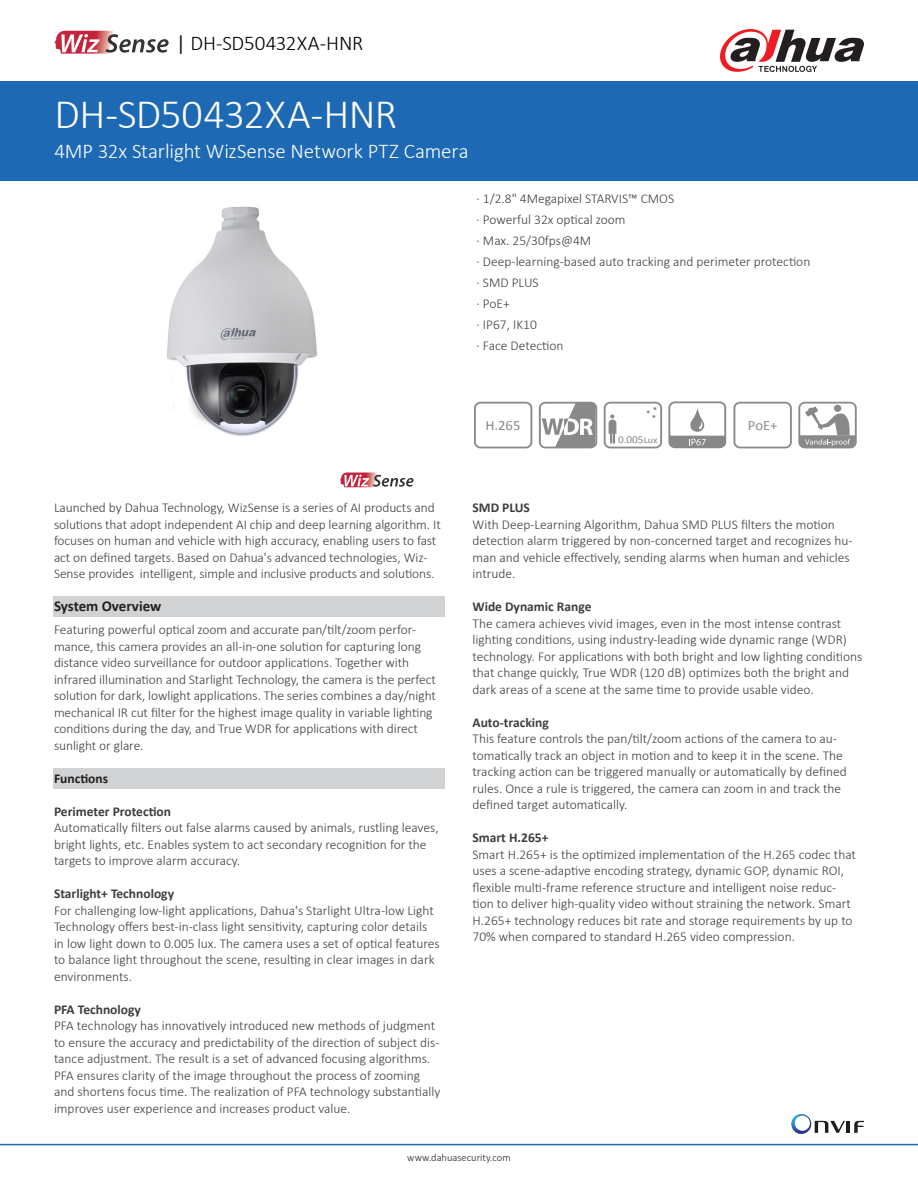
<style>
.page{position:relative;width:918px;height:1188px;background:#fff}
.page>*{position:absolute;margin:0;border:0;box-sizing:border-box;transform-origin:0 0}
.t1{font:300 42px "Calibri";letter-spacing:-.02em;color:#fff}
.t2{font:300 21px "Calibri";letter-spacing:-.005em;color:#fff}
.t3{font:300 21px "Calibri";letter-spacing:-.015em;color:#000}
.t4{font:700 15px "Calibri";color:#231f20}
.t5{font:14.1px "Calibri";color:#898989;scale:1.04 1}
.t6{font:300 13.5px/16.5px "Calibri";color:#3e3e3f}
.t7{font:700 13.5px "Calibri";color:#3e3e3f}
.t8{font:700 13.5px "Calibri";color:#231f20}
.t9{font:10.65px "Calibri";color:#898989;scale:1.06 1}
.t10{font:300 10.5px "Calibri";color:#231f20}
.s1{font-weight:400;color:#1b1513}
.s2{font-size:9.45px}
</style>
<div class="page">
<img style="left:167px;top:206px;width:150px;height:230px">
<div style="left:53px;top:596px;width:392px;height:21px;background:#d1d2d4"></div>
<div style="left:0;top:81px;width:918px;height:100px;background:#1e69b4"></div>
<hr style="left:0;top:1144px;width:918px;height:1px;background:#1e69b4">
<svg style="left:720px;top:29px;width:144px;height:43px"></svg>
<div style="left:53px;top:768px;width:392px;height:21px;background:#d1d2d4"></div>
<svg style="left:791px;top:1114px;width:73px;height:20px"></svg>
<svg style="left:55px;top:31px;width:114px;height:23px"></svg>
<svg style="left:340px;top:472px;width:74px;height:15px"></svg>
<svg style="left:539px;top:402px;width:58px;height:46px"></svg>
<svg style="left:798px;top:402px;width:59px;height:46px"></svg>
<svg style="left:474px;top:402px;width:58px;height:46px"></svg>
<svg style="left:734px;top:402px;width:58px;height:46px"></svg>
<svg style="left:604px;top:402px;width:58px;height:46px"></svg>
<svg style="left:668px;top:401px;width:58px;height:47px"></svg>
<p class="t3" style="left:176px;top:30px;width:189px"><span class="s1">|</span> DH-SD50432XA-HNR</p>
<p class="t1" style="left:55px;top:88px;width:344px">DH-SD50432XA-HNR</p>
<p class="t2" style="left:55px;top:138px;width:416px">4MP 32x Starlight WizSense Network PTZ Camera</p>
<p class="t6" style="left:477px;top:191px;width:199px">· 1/2.8" 4Megapixel STARVIS™ CMOS</p>
<p class="t6" style="left:477px;top:212px;width:151px">· Powerful 32x optical zoom</p>
<p class="t6" style="left:477px;top:233px;width:116px">· Max. 25/30fps@4M</p>
<p class="t6" style="left:477px;top:254px;width:335px">· Deep-learning-based auto tracking and perimeter protection</p>
<p class="t6" style="left:477px;top:275px;width:64px">· SMD PLUS</p>
<p class="t6" style="left:477px;top:296px;width:35px">· PoE+</p>
<p class="t6" style="left:477px;top:317px;width:62px">· IP67, IK10</p>
<p class="t6" style="left:477px;top:338px;width:88px">· Face Detection</p>
<p class="t5" style="left:485px;top:416px;width:35px">H.265</p>
<p class="t5" style="left:748px;top:416px;width:30px">PoE+</p>
<p class="t9" style="left:618px;top:433px;width:39px">0.005<span class="s2">Lux</span></p>
<p class="t6" style="left:54px;top:499px;width:388px">Launched by Dahua Technology, WizSense is a series of AI products and solutions that adopt independent AI chip and deep learning algorithm. It focuses on human and vehicle with high accuracy, enabling users to fast act on defined targets. Based on Dahua's advanced technologies, Wiz-Sense provides intelligent, simple and inclusive products and solutions.</p>
<p class="t4" style="left:54px;top:596px;width:109px">System Overview</p>
<p class="t6" style="left:54px;top:621px;width:383px">Featuring powerful optical zoom and accurate pan/tilt/zoom perfor&shy;mance, this camera provides an all-in-one solution for capturing long distance video surveillance for outdoor applications. Together with infrared illumination and Starlight Technology, the camera is the perfect solution for dark, lowlight applications. The series combines a day/night mechanical IR cut filter for the highest image quality in variable lighting conditions during the day, and True WDR for applications with direct sunlight or glare.</p>
<p class="t8" style="left:54px;top:770px;width:56px">Functions</p>
<p class="t7" style="left:54px;top:803px;width:119px">Perimeter Protection</p>
<p class="t6" style="left:54px;top:819px;width:386px">Automatically filters out false alarms caused by animals, rustling leaves, bright lights, etc. Enables system to act secondary recognition for the targets to improve alarm accuracy.</p>
<p class="t7" style="left:54px;top:885px;width:122px">Starlight+ Technology</p>
<p class="t6" style="left:54px;top:902px;width:387px">For challenging low-light applications, Dahua's Starlight Ultra-low Light Technology offers best-in-class light sensitivity, capturing color details in low light down to 0.005 lux. The camera uses a set of optical features to balance light throughout the scene, resulting in clear images in dark environments.</p>
<p class="t7" style="left:54px;top:1001px;width:88px">PFA Technology</p>
<p class="t6" style="left:54px;top:1017px;width:388px">PFA technology has innovatively introduced new methods of judgment to ensure the accuracy and predictability of the direction of subject dis&shy;tance adjustment. The result is a set of advanced focusing algorithms.<br>PFA ensures clarity of the image throughout the process of zooming and shortens focus time. The realization of PFA technology substantially improves user experience and increases product value.</p>
<p class="t7" style="left:472px;top:499px;width:59px">SMD PLUS</p>
<p class="t6" style="left:472px;top:516px;width:382px">With Deep-Learning Algorithm, Dahua SMD PLUS filters the motion detection alarm triggered by non-concerned target and recognizes hu&shy;man and vehicle effectively, sending alarms when human and vehicles intrude.</p>
<p class="t7" style="left:472px;top:598px;width:121px">Wide Dynamic Range</p>
<p class="t6" style="left:472px;top:615px;width:391px">The camera achieves vivid images, even in the most intense contrast lighting conditions, using industry-leading wide dynamic range (WDR) technology. For applications with both bright and low lighting conditions that change quickly, True WDR (120 dB) optimizes both the bright and dark areas of a scene at the same time to provide usable video.</p>
<p class="t7" style="left:472px;top:713px;width:78px">Auto-tracking</p>
<p class="t6" style="left:472px;top:730px;width:376px">This feature controls the pan/tilt/zoom actions of the camera to au&shy;tomatically track an object in motion and to keep it in the scene. The tracking action can be triggered manually or automatically by defined rules. Once a rule is triggered, the camera can zoom in and track the defined target automatically.</p>
<p class="t7" style="left:472px;top:829px;width:77px">Smart H.265+</p>
<p class="t6" style="left:472px;top:846px;width:385px">Smart H.265+ is the optimized implementation of the H.265 codec that uses a scene-adaptive encoding strategy, dynamic GOP, dynamic ROI, flexible multi-frame reference structure and intelligent noise reduc&shy;tion to deliver high-quality video without straining the network. Smart H.265+ technology reduces bit rate and storage requirements by up to 70% when compared to standard H.265 video compression.</p>
<p class="t10" style="left:407px;top:1151px;width:105px">www.dahuasecurity.com</p>
</div>
